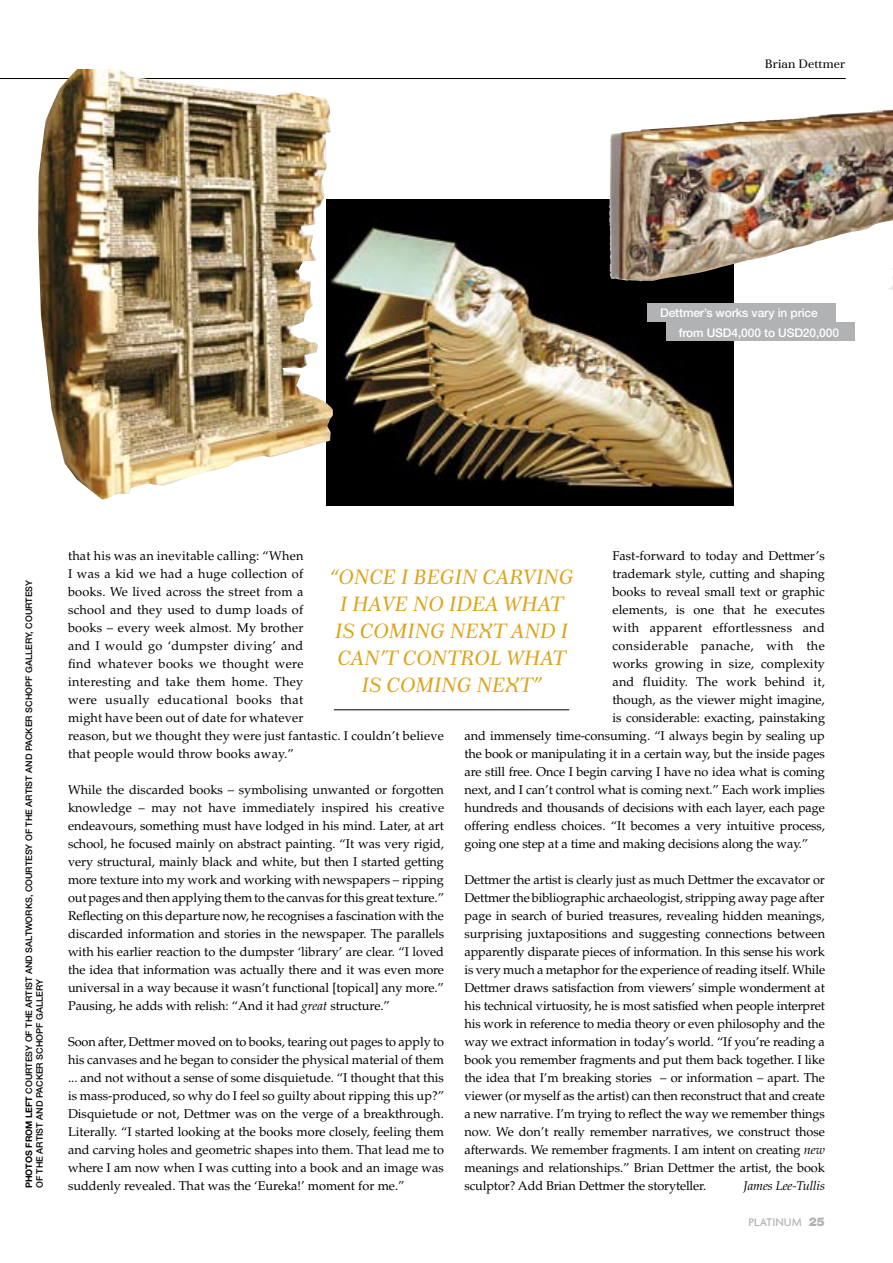
<style>
.page{position:relative;width:893px;height:1263px;background:#fff}
.page>*{position:absolute;margin:0;border:0;box-sizing:border-box;transform-origin:0 0}
.t1{font:italic 20.4px/27px "Tusar";letter-spacing:.02em;color:#dca319;text-align:center;scale:.95 1}
.t2{font:12.75px/18px "Palatino LT";color:#000;text-align:justify}
.t3{font:12.75px "Palatino LT";letter-spacing:.02em;color:#000}
.t4{font:12.75px "Palatino LT";letter-spacing:.03em;color:#000}
.t5{font:italic 12.75px "Palatino LT";letter-spacing:-.01em;color:#000}
.t6{font:500 12px "Helvetica Neue LT";letter-spacing:-.01em;color:#fff}
.t7{font:12px "Tusar";color:#000}
.t8{font:500 12px "Agenda";color:#b1b2b4}
.t9{font:500 9px/10.8px "Helvetica Neue LT";color:#000}
.s1{font-weight:700}
.s2{font-style:italic}
.s3{font-family:"Helvetica Neue LT";font-weight:900}
</style>
<div class="page">
<svg style="left:0;top:69px;width:846px;height:10px"></svg>
<div style="left:326px;top:200px;width:408px;height:306px;background:#000"></div>
<img style="left:333px;top:227px;width:401px;height:264px">
<img style="left:609px;top:109px;width:284px;height:172px">
<img style="left:38px;top:70px;width:295px;height:430px">
<div style="left:666px;top:323px;width:188px;height:18px;background:#b1b2b4"></div>
<div style="left:647px;top:303px;width:189px;height:18px;background:#b1b2b4"></div>
<hr style="left:334px;top:709px;width:235px;height:1px;background:#000">
<p class="t7" style="left:765px;top:57px;width:82px">Brian Dettmer</p>
<p class="t6" style="left:660px;top:306px;width:159px">Dettmer’s works vary in price</p>
<p class="t6" style="left:679px;top:325px;width:37px">from USD</p>
<p class="t6" style="left:731px;top:325px;width:56px">4,000 to USD</p>
<p class="t6" style="left:803px;top:325px;width:38px">20,000</p>
<p class="t9" style="left:23px;top:1188px;width:610px;rotate:-90deg"><span class="s1">Photos from left</span> courtesy of the Artist and Saltworks, courtesy of the Artist and Packer Schopf Gallery, courtesy of the Artist and Packer Schopf Gallery</p>
<p class="t2" style="left:612px;top:546px;width:214px">Fast-forward to today and Dettmer’s</p>
<p class="t2" style="left:612px;top:564px;width:214px">trademark style, cutting and shaping</p>
<p class="t2" style="left:612px;top:582px;width:214px">books to reveal small text or graphic</p>
<p class="t2" style="left:612px;top:600px;width:214px">elements, is one that he executes</p>
<p class="t3" style="left:612px;top:620px;width:214px">with apparent effortlessness and</p>
<p class="t4" style="left:612px;top:638px;width:214px">considerable panache, with the</p>
<p class="t2" style="left:612px;top:654px;width:214px">works growing in size, complexity</p>
<p class="t2" style="left:612px;top:672px;width:214px">and fluidity. The work behind it,</p>
<p class="t2" style="left:612px;top:690px;width:214px">though, as the viewer might imagine,</p>
<p class="t2" style="left:612px;top:708px;width:214px">is considerable: exacting, painstaking</p>
<p class="t2" style="left:464px;top:726px;width:362px">and immensely time-consuming. “I always begin by sealing up</p>
<p class="t2" style="left:464px;top:744px;width:362px">the book or manipulating it in a certain way, but the inside pages</p>
<p class="t2" style="left:464px;top:762px;width:362px">are still free. Once I begin carving I have no idea what is coming</p>
<p class="t2" style="left:464px;top:780px;width:362px">next, and I can’t control what is coming next.” Each work implies</p>
<p class="t2" style="left:464px;top:798px;width:362px">hundreds and thousands of decisions with each layer, each page</p>
<p class="t2" style="left:464px;top:816px;width:362px">offering endless choices. “It becomes a very intuitive process,</p>
<p class="t2" style="left:464px;top:834px;width:345px">going one step at a time and making decisions along the way.”</p>
<p class="t2" style="left:464px;top:870px;width:362px">Dettmer the artist is clearly just as much Dettmer the excavator or Dettmer the bibliographic archaeologist, stripping away page after page in search of buried treasures, revealing hidden meanings, surprising juxtapositions and suggesting connections between apparently disparate pieces of information. In this sense his work is very much a metaphor for the experience of reading itself. While Dettmer draws satisfaction from viewers’ simple wonderment at his technical virtuosity, he is most satisfied when people interpret his work in reference to media theory or even philosophy and the way we extract information in today’s world. “If you’re reading a book you remember fragments and put them back together. I like the idea that I’m breaking stories – or information – apart. The viewer (or myself as the artist) can then reconstruct that and create a new narrative. I’m trying to reflect the way we remember things now. We don’t really remember narratives, we construct those afterwards. We remember fragments. I am intent on creating <span class="s2">new </span>meanings and relationships.” Brian Dettmer the artist, the book sculptor? Add Brian Dettmer the storyteller.</p>
<p class="t2" style="left:68px;top:546px;width:377px;text-align:left">that his was an inevitable calling: “When<br>I was a kid we had a huge collection of<br>books. We lived across the street from a<br>school and they used to dump loads of<br>books – every week almost. My brother<br>and I would go ‘dumpster diving’ and<br>find whatever books we thought were<br>interesting and take them home. They<br>were usually educational books that<br>might have been out of date for whatever<br>reason, but we thought they were just fantastic. I couldn’t believe that people would throw books away.”</p>
<p class="t2" style="left:68px;top:780px;width:378px">While the discarded books – symbolising unwanted or forgotten knowledge – may not have immediately inspired his creative endeavours, something must have lodged in his mind. Later, at art school, he focused mainly on abstract painting. “It was very rigid, very structural, mainly black and white, but then I started getting more texture into my work and working with newspapers – ripping out pages and then applying them to the canvas for this great texture.” Reflecting on this departure now, he recognises a fascination with the discarded information and stories in the newspaper. The parallels with his earlier reaction to the dumpster ‘library’ are clear. “I loved the idea that information was actually there and it was even more universal in a way because it wasn’t functional [topical] any more.” Pausing, he adds with relish: “And it had <span class="s2">great</span> structure.”</p>
<p class="t2" style="left:68px;top:1032px;width:378px">Soon after, Dettmer moved on to books, tearing out pages to apply to his canvases and he began to consider the physical material of them ... and not without a sense of some disquietude. “I thought that this is mass-produced, so why do I feel so guilty about ripping this up?” Disquietude or not, Dettmer was on the verge of a breakthrough.<br>Literally. “I started looking at the books more closely, feeling them and carving holes and geometric shapes into them. That lead me to where I am now when I was cutting into a book and an image was suddenly revealed. That was the ‘Eureka!’ moment for me.”</p>
<h1 class="t1" style="left:330px;top:564px;width:258px">“ONCE I BEGIN CARVING<br>I HAVE NO IDEA WHAT<br>IS COMING NEXT AND I<br>CAN’T CONTROL WHAT<br>IS COMING NEXT”</h1>
<p class="t5" style="left:744px;top:1178px;width:83px">James Lee-Tullis</p>
<p class="t8" style="left:749px;top:1214px;width:78px">PLATINUM <span class="s3">25</span></p>
</div>
